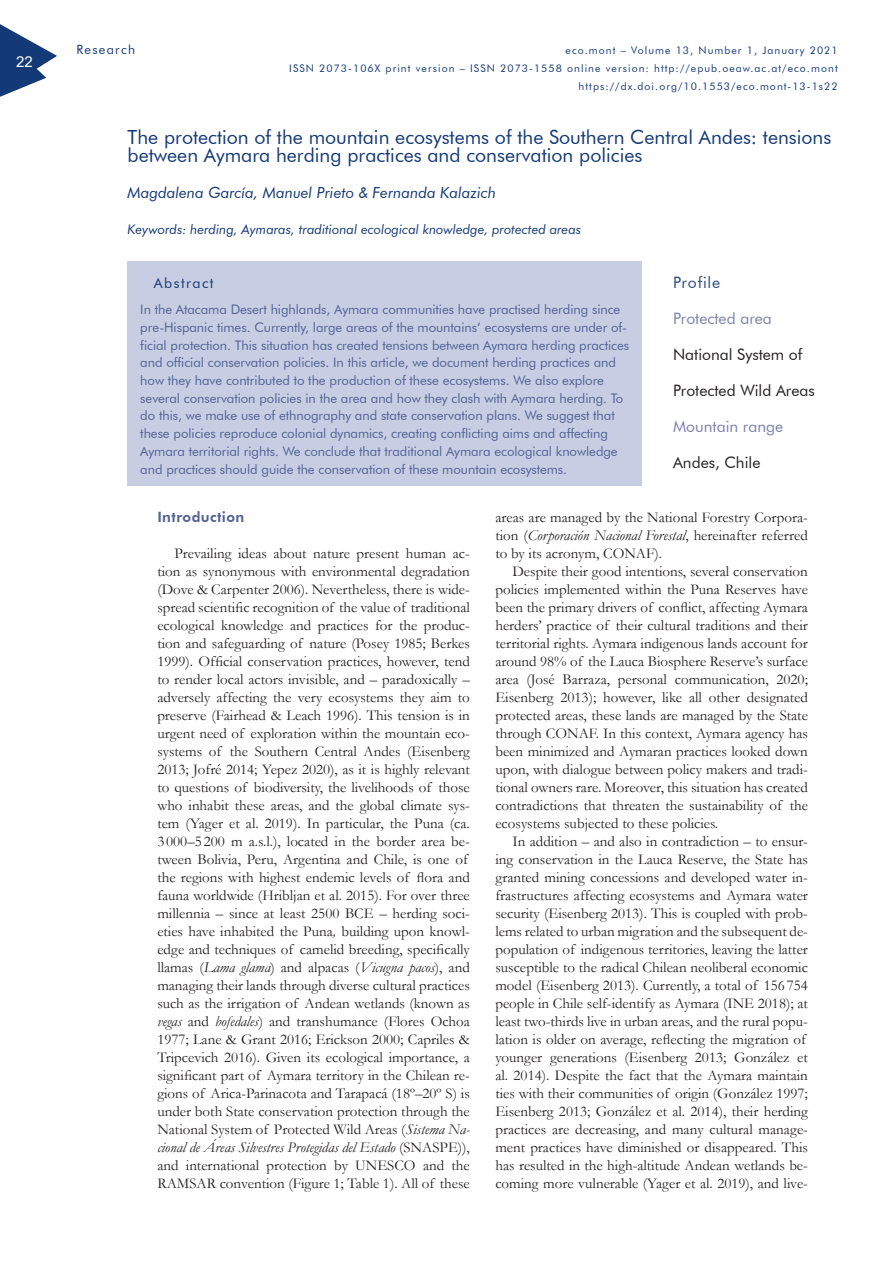
<style>
.page{position:relative;width:893px;height:1263px;background:#fff}
.page>*{position:absolute;margin:0;border:0;box-sizing:border-box;transform-origin:0 0}
.t1{font:19.5px/18px "Futura BT";color:#143977}
.t2{font:15.75px "Futura BT";color:#231f20}
.t3{font:15.75px "Futura BT";color:#7a81ab}
.t4{font:15.75px "Futura BT";letter-spacing:.05em;color:#294680}
.t5{font:italic 15.3px "Futura BT";color:#143977}
.t6{font:15px/18px "Garamond";color:#231f20}
.t7{font:15px "Arial";color:#fff}
.t8{font:800 14.25px "Futura BT";letter-spacing:.03em;color:#536194}
.t9{font:14.25px "Futura BT";letter-spacing:.1em;color:#143977}
.t10{font:13.2px/17.7px "Futura BT";letter-spacing:-.005em;color:#536194}
.t11{font:italic 13.2px "Futura BT";color:#143977}
.t12{font:12.75px "Futura BT";letter-spacing:.1em;color:#143977}
.t13{font:10.5px/18px "Futura BT";letter-spacing:.1em;color:#143977;text-align:right}
.s1{font-style:italic}
</style>
<div class="page">
<div style="left:128px;top:261px;width:514px;height:225px;background:#c7cee3"></div>
<svg style="left:0;top:24px;width:57px;height:73px"></svg>
<p class="t7" style="left:16px;top:51px;width:18px">22</p>
<p class="t12" style="left:77px;top:42px;width:60px">Research</p>
<p class="t13" style="left:289px;top:41px;width:550px">eco.mont – Volume 13, Number 1, January 2021<br>ISSN 2073-106X print version – ISSN 2073-1558 online version: http://epub.oeaw.ac.at/eco.mont https://dx.doi.org/10.1553/eco.mont-13-1s22</p>
<h1 class="t1" style="left:128px;top:128px;width:705px">The protection of the mountain ecosystems of the Southern Central Andes: tensions between Aymara herding practices and conservation policies</h1>
<p class="t5" style="left:128px;top:183px;width:370px">Magdalena García, Manuel Prieto &amp; Fernanda Kalazich</p>
<p class="t11" style="left:128px;top:221px;width:455px">Keywords: herding, Aymaras, traditional ecological knowledge, protected areas</p>
<p class="t9" style="left:154px;top:274px;width:61px">Abstract</p>
<p class="t10" style="left:140px;top:301px;width:490px">In the Atacama Desert highlands, Aymara communities have practised herding since pre-Hispanic times. Currently, large areas of the mountains’ ecosystems are under of&shy;ficial protection. This situation has created tensions between Aymara herding practices and official conservation policies. In this article, we document herding practices and how they have contributed to the production of these ecosystems. We also explore several conservation policies in the area and how they clash with Aymara herding. To do this, we make use of ethnography and state conservation plans. We suggest that these policies reproduce colonial dynamics, creating conflicting aims and affecting Aymara territorial rights. We conclude that traditional Aymara ecological knowledge and practices should guide the conservation of these mountain ecosystems.</p>
<p class="t4" style="left:673px;top:273px;width:49px">Profile</p>
<p class="t3" style="left:673px;top:309px;width:100px">Protected area</p>
<p class="t2" style="left:673px;top:345px;width:131px">National System of</p>
<p class="t2" style="left:673px;top:381px;width:143px">Protected Wild Areas</p>
<p class="t3" style="left:673px;top:417px;width:112px">Mountain range</p>
<p class="t2" style="left:673px;top:453px;width:89px">Andes, Chile</p>
<p class="t8" style="left:157px;top:508px;width:89px">Introduction</p>
<p class="t6" style="left:157px;top:544px;width:314px;text-indent:17px">Prevailing ideas about nature present human ac&shy;tion as synonymous with environmental degradation (Dove &amp; Carpenter 2006). Nevertheless, there is wide&shy;spread scientific recognition of the value of traditional ecological knowledge and practices for the produc&shy;tion and safeguarding of nature (Posey 1985; Berkes 1999). Official conservation practices, however, tend to render local actors invisible, and – paradoxically – adversely affecting the very ecosystems they aim to preserve (Fairhead &amp; Leach 1996). This tension is in urgent need of exploration within the mountain eco&shy;systems of the Southern Central Andes (Eisenberg 2013; Jofré 2014; Yepez 2020), as it is highly relevant to questions of biodiversity, the livelihoods of those who inhabit these areas, and the global climate sys&shy;tem (Yager et al. 2019). In particular, the Puna (ca.<br>3 000–5 200 m a.s.l.), located in the border area be&shy;tween Bolivia, Peru, Argentina and Chile, is one of the regions with highest endemic levels of flora and fauna worldwide (Hribljan et al. 2015). For over three millennia – since at least 2500 BCE – herding soci&shy;eties have inhabited the Puna<span class="s1">,</span> building upon knowl&shy;edge and techniques of camelid breeding, specifically llamas (<span class="s1">Lama glama</span>) and alpacas (<span class="s1">Vicugna pacos</span>), and managing their lands through diverse cultural practices such as the irrigation of Andean wetlands (known as <span class="s1">vegas</span> and <span class="s1">bofedales</span>) and transhumance (Flores Ochoa 1977; Lane &amp; Grant 2016; Erickson 2000; Capriles &amp; Tripcevich 2016). Given its ecological importance, a significant part of Aymara territory in the Chilean re&shy;gions of Arica-Parinacota and Tarapacá (18º–20º S) is under both State conservation protection through the National System of Protected Wild Areas (<span class="s1">Sistema Na&shy;cional de Áreas Silvestres Protegidas del Estado</span> (SNASPE)), and international protection by UNESCO and the RAMSAR convention (Figure 1; Table 1). All of these</p>
<p class="t6" style="left:495px;top:508px;width:314px;text-align:justify">areas are managed by the National Forestry Corpora&shy;tion (<span class="s1">Corporación Nacional Forestal</span>, hereinafter referred to by its acronym, CONAF).</p>
<p class="t6" style="left:495px;top:562px;width:314px;text-align:justify;text-indent:17px">Despite their good intentions, several conservation policies implemented within the Puna Reserves have been the primary drivers of conflict, affecting Aymara herders’ practice of their cultural traditions and their territorial rights. Aymara indigenous lands account for around 98% of the Lauca Biosphere Reserve’s surface area (José Barraza, personal communication, 2020; Eisenberg 2013); however, like all other designated protected areas, these lands are managed by the State through CONAF. In this context, Aymara agency has been minimized and Aymaran practices looked down upon, with dialogue between policy makers and tradi&shy;tional owners rare. Moreover, this situation has created contradictions that threaten the sustainability of the ecosystems subjected to these policies.</p>
<p class="t6" style="left:495px;top:832px;width:314px;text-indent:17px">In addition – and also in contradiction – to ensur&shy;ing conservation in the Lauca Reserve, the State has granted mining concessions and developed water in&shy;frastructures affecting ecosystems and Aymara water security (Eisenberg 2013). This is coupled with prob&shy;lems related to urban migration and the subsequent de&shy;population of indigenous territories, leaving the latter susceptible to the radical Chilean neoliberal economic model (Eisenberg 2013). Currently, a total of 156 754 people in Chile self-identify as Aymara (INE 2018); at least two-thirds live in urban areas, and the rural popu&shy;lation is older on average, reflecting the migration of younger generations (Eisenberg 2013; González et al. 2014). Despite the fact that the Aymara maintain ties with their communities of origin (González 1997; Eisenberg 2013; González et al. 2014), their herding practices are decreasing, and many cultural manage&shy;ment practices have diminished or disappeared. This has resulted in the high-altitude Andean wetlands be&shy;coming more vulnerable (Yager et al. 2019), and live-</p>
</div>
